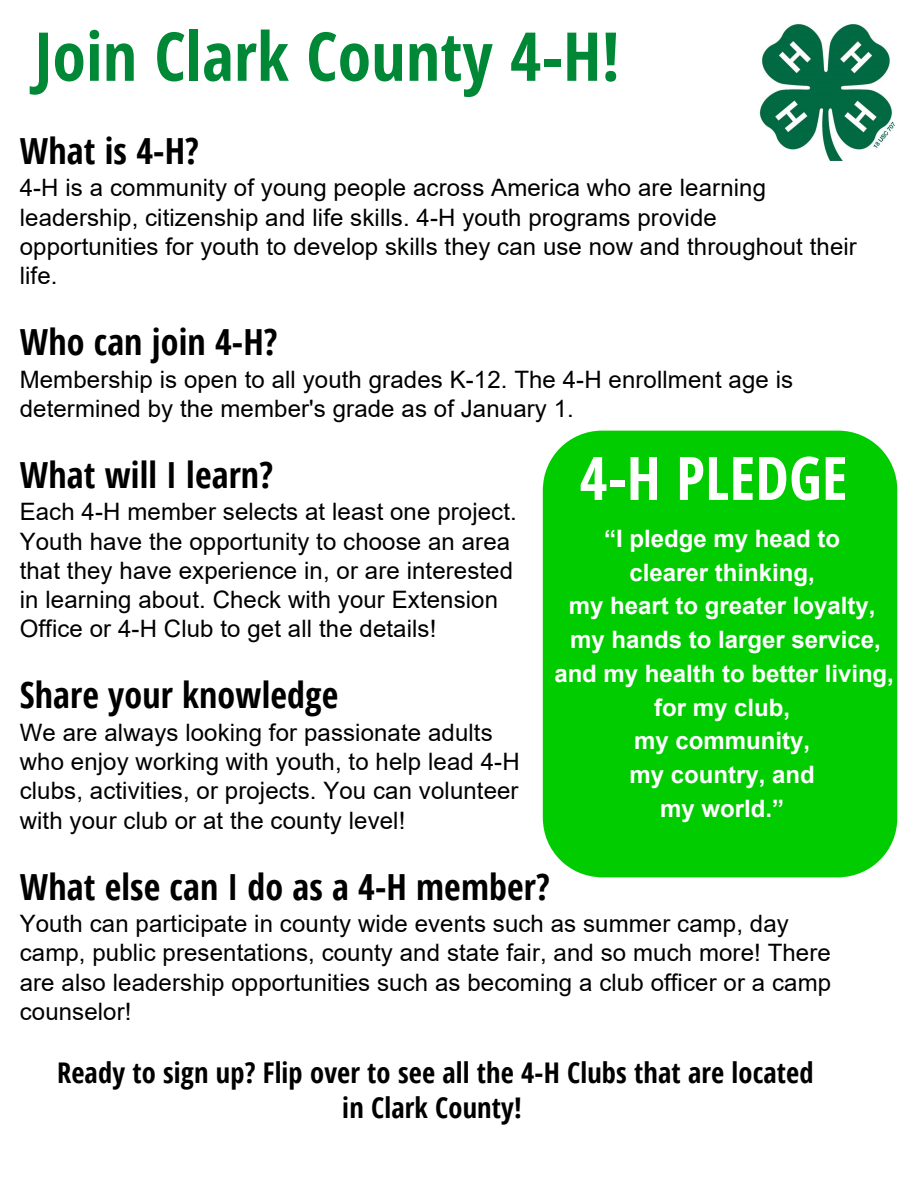
<style>
.page{position:relative;width:918px;height:1188px;background:#fff}
.page>*{position:absolute;margin:0;border:0;box-sizing:border-box;transform-origin:0 0}
.t1{font:700 67.5px "Open Sans Condensed";letter-spacing:.005em;color:#008837}
.t2{font:700 60px "Open Sans Condensed";letter-spacing:.005em;color:#fff}
.t3{font:700 36px "Open Sans Condensed";letter-spacing:.005em;color:#000}
.t4{font:700 28.5px "Open Sans Condensed";letter-spacing:.005em;color:#000}
.t5{font:24px/29.2px "Arial";letter-spacing:.005em;color:#000}
.t6{font:700 24px "Arial";color:#fff}
</style>
<div class="page">
<div style="left:543px;top:431px;width:354px;height:446px;background:#0c0;border-radius:59px"></div>
<img style="left:759px;top:24px;width:136px;height:137px">
<p class="t1" style="left:35px;top:9px;width:587px">Join Clark County 4-H!</p>
<p class="t3" style="left:20px;top:125px;width:181px">What is 4-H?</p>
<p class="t5" style="left:20px;top:173px;width:839px">4-H is a community of young people across America who are learning leadership, citizenship and life skills. 4-H youth programs provide opportunities for youth to develop skills they can use now and throughout their life.</p>
<p class="t3" style="left:20px;top:317px;width:259px">Who can join 4-H?</p>
<p class="t5" style="left:20px;top:365px;width:775px">Membership is open to all youth grades K-12. The 4-H enrollment age is determined by the member's grade as of January 1.</p>
<p class="t3" style="left:20px;top:449px;width:255px">What will I learn?</p>
<p class="t5" style="left:20px;top:497px;width:499px">Each 4-H member selects at least one project.</p>
<p class="t5" style="left:20px;top:527px;width:492px">Youth have the opportunity to choose an area</p>
<p class="t5" style="left:20px;top:556px;width:495px">that they have experience in, or are interested</p>
<p class="t5" style="left:20px;top:585px;width:480px">in learning about. Check with your Extension</p>
<p class="t5" style="left:20px;top:614px;width:418px">Office or 4-H Club to get all the details!</p>
<p class="t3" style="left:20px;top:670px;width:320px">Share your knowledge</p>
<p class="t5" style="left:20px;top:718px;width:474px">We are always looking for passionate adults</p>
<p class="t5" style="left:20px;top:747px;width:501px">who enjoy working with youth, to help lead 4-H</p>
<p class="t5" style="left:20px;top:776px;width:500px">clubs, activities, or projects. You can volunteer</p>
<p class="t5" style="left:20px;top:806px;width:387px">with your club or at the county level!</p>
<p class="t3" style="left:20px;top:861px;width:532px">What else can I do as a 4-H member?</p>
<p class="t5" style="left:20px;top:909px;width:813px">Youth can participate in county wide events such as summer camp, day camp, public presentations, county and state fair, and so much more! There are also leadership opportunities such as becoming a club officer or a camp counselor!</p>
<p class="t2" style="left:580px;top:436px;width:269px">4-H PLEDGE</p>
<p class="t6" style="left:604px;top:525px;width:237px">“I pledge my head to</p>
<p class="t6" style="left:630px;top:559px;width:187px">clearer thinking,</p>
<p class="t6" style="left:569px;top:593px;width:308px">my heart to greater loyalty,</p>
<p class="t6" style="left:570px;top:626px;width:312px">my hands to larger service,</p>
<p class="t6" style="left:554px;top:660px;width:341px">and my health to better living,</p>
<p class="t6" style="left:654px;top:694px;width:137px">for my club,</p>
<p class="t6" style="left:634px;top:728px;width:177px">my community,</p>
<p class="t6" style="left:630px;top:761px;width:187px">my country, and</p>
<p class="t6" style="left:660px;top:795px;width:125px">my world.”</p>
<p class="t4" style="left:57px;top:1052px;width:758px">Ready to sign up? Flip over to see all the 4-H Clubs that are located</p>
<p class="t4" style="left:342px;top:1087px;width:181px">in Clark County!</p>
</div>
